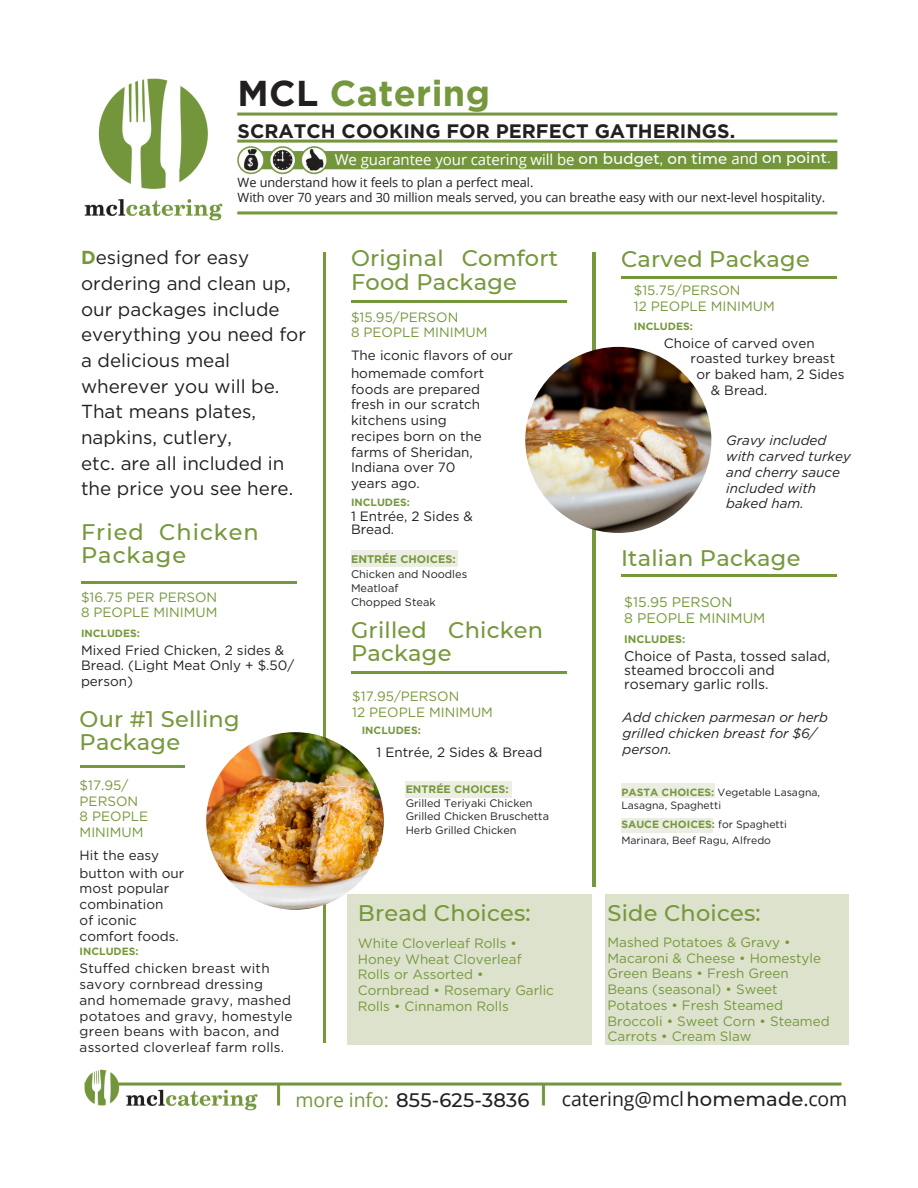
<style>
.page{position:relative;width:918px;height:1188px;background:#fff}
.page>*{position:absolute;margin:0;border:0;box-sizing:border-box;transform-origin:0 0}
.t1{font:700 36px "Gotham";letter-spacing:.01em;color:#76983d}
.t2{font:500 22.5px/23.7px "Montserrat";letter-spacing:.01em;color:#76983d}
.t3{font:500 22.5px/22.5px "Montserrat";letter-spacing:.045em;color:#76983d}
.t4{font:700 19.5px "Gotham";color:#231f20}
.t5{font:19.5px "Open Sans";letter-spacing:-.005em;color:#231f20}
.t6{font:500 19.5px "Montserrat";letter-spacing:.01em;color:#231f20}
.t7{font:18.75px/25.7px "Gotham";color:#231f20}
.t8{font:15px "Open Sans";letter-spacing:-.005em;color:#fff}
.t9{font:500 15px "Montserrat";letter-spacing:.01em;color:#fff}
.t10{font:13.95px "Gotham";color:#231f20}
.t11{font:13.95px/16.4px "Gotham";color:#76983d}
.t12{font:13.5px "Gotham";color:#231f20}
.t13{font:13.5px/15.8px "Gotham";color:#76983d}
.t14{font:italic 13.5px/15.8px "Gotham";color:#231f20}
.t15{font:13.5px "Gotham";letter-spacing:.02em;color:#231f20}
.t16{font:12.75px "Open Sans";letter-spacing:-.005em;color:#231f20}
.t17{font:11.1px "Gotham";color:#231f20}
.t18{font:700 11.1px "Gotham";color:#76983d}
.t19{font:10.8px "Gotham";color:#231f20}
.t20{font:700 10.8px "Gotham";color:#76983d}
.t21{font:10.5px/13px "Gotham";color:#231f20}
.t22{font:700 10.5px "Gotham";color:#76983d}
.s1{color:#231f20}
.s2{font-family:"Montserrat";font-weight:500}
.s3{font-family:"Montserrat"}
.s4{font-weight:400}
.s5{font-weight:700;color:#76983d}
.s6{font-weight:400;color:#231f20}
.s7{font-family:"Open Sans";font-weight:400;color:#76983d}
</style>
<div class="page">
<hr style="left:80px;top:765px;width:105px;height:3px;background:#76983d">
<hr style="left:81px;top:581px;width:216px;height:3px;background:#76983d">
<hr style="left:323px;top:252px;width:3px;height:791px;background:#76983d">
<div style="left:351px;top:551px;width:107px;height:16px;background:#eceee3"></div>
<div style="left:406px;top:782px;width:106px;height:16px;background:#eceee3"></div>
<hr style="left:351px;top:300px;width:216px;height:3px;background:#76983d">
<hr style="left:351px;top:671px;width:216px;height:3px;background:#76983d">
<hr style="left:592px;top:252px;width:4px;height:635px;background:#76983d">
<img style="left:84px;top:78px;width:754px;height:143px">
<img style="left:84px;top:1069px;width:758px;height:42px">
<hr style="left:621px;top:276px;width:216px;height:3px;background:#76983d">
<hr style="left:621px;top:574px;width:216px;height:3px;background:#76983d">
<div style="left:621px;top:818px;width:91px;height:15px;background:#eceee3"></div>
<img style="left:525px;top:347px;width:186px;height:186px;border-radius:50%">
<div style="left:348px;top:895px;width:243px;height:150px;background:#dde2cd"></div>
<div style="left:605px;top:895px;width:244px;height:150px;background:#dde2cd"></div>
<img style="left:206px;top:732px;width:178px;height:178px;border-radius:50%">
<div style="left:621px;top:783px;width:94px;height:15px;background:#eceee3"></div>
<p class="t1" style="left:238px;top:71px;width:254px"><span class="s1">MCL</span> Catering</p>
<p class="t4" style="left:238px;top:119px;width:499px">SCRATCH COOKING FOR PERFECT GATHERINGS.</p>
<p class="t16" style="left:238px;top:174px;width:297px">We understand how it feels to plan a perfect meal.</p>
<p class="t16" style="left:238px;top:188px;width:589px">With over 70 years and 30 million meals served, you can breathe easy with our next-level hospitality.</p>
<p class="t8" style="left:335px;top:149px;width:425px">We guarantee your catering will be <span class="s2">on budget</span><span class="s3">,</span> <span class="s2">on time</span> and</p>
<h2 class="t9" style="left:762px;top:149px;width:70px">on point<span class="s4">.</span></h2>
<h5 class="t7" style="left:81px;top:245px;width:227px"><span class="s5">D</span>esigned for easy ordering and clean up, our packages include everything you need for a delicious meal wherever you will be.<br>That means plates, napkins, cutlery,<br>etc. are all included in the price you see here.</h5>
<h2 class="t3" style="left:81px;top:521px;width:179px">Fried Chicken<br>Package</h2>
<p class="t13" style="left:81px;top:589px;width:138px">$16.75 PER PERSON</p>
<p class="t13" style="left:81px;top:605px;width:138px">8 PEOPLE MINIMUM</p>
<p class="t22" style="left:81px;top:626px;width:61px">INCLUDES:</p>
<p class="t12" style="left:81px;top:642px;width:205px">Mixed Fried Chicken, 2 sides &amp;</p>
<p class="t12" style="left:81px;top:657px;width:215px">Bread. (Light Meat Only + $.50/</p>
<p class="t12" style="left:81px;top:673px;width:54px">person)</p>
<h3 class="t2" style="left:80px;top:707px;width:161px">Our #1 Selling<br>Package</h3>
<p class="t13" style="left:80px;top:777px;width:50px">$17.95/</p>
<p class="t13" style="left:80px;top:793px;width:60px">PERSON</p>
<p class="t13" style="left:80px;top:809px;width:70px">8 PEOPLE</p>
<p class="t13" style="left:80px;top:824px;width:65px">MINIMUM</p>
<p class="t12" style="left:80px;top:847px;width:81px">Hit the easy</p>
<p class="t12" style="left:80px;top:865px;width:106px">button with our</p>
<p class="t12" style="left:80px;top:881px;width:91px">most popular</p>
<p class="t12" style="left:80px;top:896px;width:85px">combination</p>
<p class="t12" style="left:80px;top:912px;width:59px">of iconic</p>
<p class="t12" style="left:80px;top:928px;width:101px">comfort foods.</p>
<p class="t22" style="left:80px;top:945px;width:61px">INCLUDES:</p>
<p class="t12" style="left:80px;top:960px;width:192px">Stuffed chicken breast with</p>
<p class="t12" style="left:80px;top:976px;width:185px">savory cornbread dressing</p>
<p class="t12" style="left:80px;top:992px;width:213px">and homemade gravy, mashed</p>
<p class="t12" style="left:80px;top:1008px;width:214px">potatoes and gravy, homestyle</p>
<h2 class="t15" style="left:80px;top:1023px;width:201px">green beans with bacon, and</h2>
<h2 class="t12" style="left:80px;top:1039px;width:206px">assorted cloverleaf farm rolls.</h2>
<p class="t2" style="left:351px;top:246px;width:209px">Original Comfort<br>Food Package</p>
<p class="t13" style="left:351px;top:309px;width:109px">$15.95/PERSON</p>
<p class="t13" style="left:351px;top:325px;width:138px">8 PEOPLE MINIMUM</p>
<p class="t12" style="left:351px;top:347px;width:164px">The iconic flavors of our</p>
<p class="t12" style="left:351px;top:365px;width:135px">homemade comfort</p>
<p class="t12" style="left:351px;top:381px;width:131px">foods are prepared</p>
<p class="t12" style="left:351px;top:397px;width:131px">fresh in our scratch</p>
<p class="t12" style="left:351px;top:412px;width:97px">kitchens using</p>
<p class="t12" style="left:351px;top:428px;width:132px">recipes born on the</p>
<p class="t12" style="left:351px;top:444px;width:123px">farms of Sheridan,</p>
<p class="t12" style="left:351px;top:460px;width:106px">Indiana over 70</p>
<h6 class="t12" style="left:351px;top:475px;width:70px">years ago.</h6>
<h6 class="t22" style="left:351px;top:496px;width:61px">INCLUDES:</h6>
<h6 class="t12" style="left:351px;top:508px;width:123px">1 Entrée, 2 Sides &amp;</h6>
<h2 class="t12" style="left:351px;top:521px;width:45px">Bread.</h2>
<h6 class="t18" style="left:351px;top:553px;width:106px">ENTRÉE CHOICES:</h6>
<h6 class="t17" style="left:351px;top:567px;width:118px">Chicken and Noodles</h6>
<p class="t17" style="left:351px;top:581px;width:49px">Meatloaf</p>
<p class="t17" style="left:351px;top:595px;width:86px">Chopped Steak</p>
<h6 class="t2" style="left:351px;top:618px;width:194px">Grilled Chicken<br>Package</h6>
<h6 class="t13" style="left:352px;top:688px;width:142px">$17.95/PERSON<br>12 PEOPLE MINIMUM</h6>
<h6 class="t22" style="left:362px;top:724px;width:61px">INCLUDES:</h6>
<h6 class="t12" style="left:377px;top:744px;width:167px">1 Entrée, 2 Sides &amp; Bread</h6>
<p class="t20" style="left:406px;top:783px;width:105px">ENTRÉE CHOICES:</p>
<p class="t19" style="left:406px;top:797px;width:128px">Grilled Teriyaki Chicken</p>
<p class="t19" style="left:406px;top:810px;width:145px">Grilled Chicken Bruschetta</p>
<p class="t19" style="left:406px;top:824px;width:112px">Herb Grilled Chicken</p>
<h2 class="t2" style="left:358px;top:901px;width:174px">Bread Choices:</h2>
<h6 class="t13" style="left:358px;top:935px;width:198px">White Cloverleaf Rolls •<br>Honey Wheat Cloverleaf<br>Rolls or Assorted •<br>Cornbread • Rosemary Garlic<br>Rolls • Cinnamon Rolls</h6>
<p class="t2" style="left:621px;top:247px;width:190px">Carved Package</p>
<p class="t13" style="left:634px;top:282px;width:108px">$15.75/PERSON</p>
<p class="t13" style="left:634px;top:298px;width:142px">12 PEOPLE MINIMUM</p>
<p class="t22" style="left:634px;top:320px;width:61px">INCLUDES:</p>
<p class="t12" style="left:664px;top:335px;width:152px">Choice of carved oven</p>
<p class="t12" style="left:691px;top:350px;width:146px">roasted turkey breast</p>
<p class="t12" style="left:697px;top:366px;width:150px">or baked ham, 2 Sides</p>
<p class="t12" style="left:711px;top:382px;width:58px">&amp; Bread.</p>
<p class="t14" style="left:726px;top:433px;width:102px">Gravy included</p>
<p class="t14" style="left:726px;top:448px;width:126px">with carved turkey and cherry sauce included with</p>
<p class="t14" style="left:726px;top:496px;width:79px">baked ham.</p>
<p class="t2" style="left:621px;top:546px;width:181px">Italian Package</p>
<h2 class="t11" style="left:624px;top:593px;width:143px">$15.95 PERSON<br>8 PEOPLE MINIMUM</h2>
<h2 class="t20" style="left:624px;top:632px;width:63px">INCLUDES:</h2>
<h2 class="t10" style="left:624px;top:648px;width:208px">Choice of Pasta, tossed salad,</h2>
<p class="t10" style="left:624px;top:662px;width:152px">steamed broccoli and</p>
<p class="t10" style="left:624px;top:676px;width:146px">rosemary garlic rolls.</p>
<p class="t14" style="left:623px;top:710px;width:207px">Add chicken parmesan or herb grilled chicken breast for $6/ person.</p>
<p class="t21" style="left:621px;top:786px;width:200px"><span class="s5">PASTA CHOICES:</span> Vegetable Lasagna,<br>Lasagna, Spaghetti</p>
<p class="t22" style="left:621px;top:818px;width:167px">SAUCE CHOICES: <span class="s6">for Spaghetti</span></p>
<p class="t21" style="left:621px;top:834px;width:151px">Marinara, Beef Ragu, Alfredo</p>
<p class="t2" style="left:608px;top:901px;width:155px">Side Choices:</p>
<p class="t13" style="left:608px;top:934px;width:215px">Mashed Potatoes &amp; Gravy •<br>Macaroni &amp; Cheese • Homestyle<br>Green Beans • Fresh Green</p>
<p class="t13" style="left:608px;top:981px;width:224px">Beans (seasonal) • Sweet<br>Potatoes • Fresh Steamed<br>Broccoli • Sweet Corn • Steamed<br>Carrots • Cream Slaw</p>
<p class="t6" style="left:295px;top:1088px;width:236px"><span class="s7">more info:</span> 855-625-3836</p>
<p class="t5" style="left:562px;top:1085px;width:287px">catering@mcl<span class="s2">homemade</span>.com</p>
</div>
